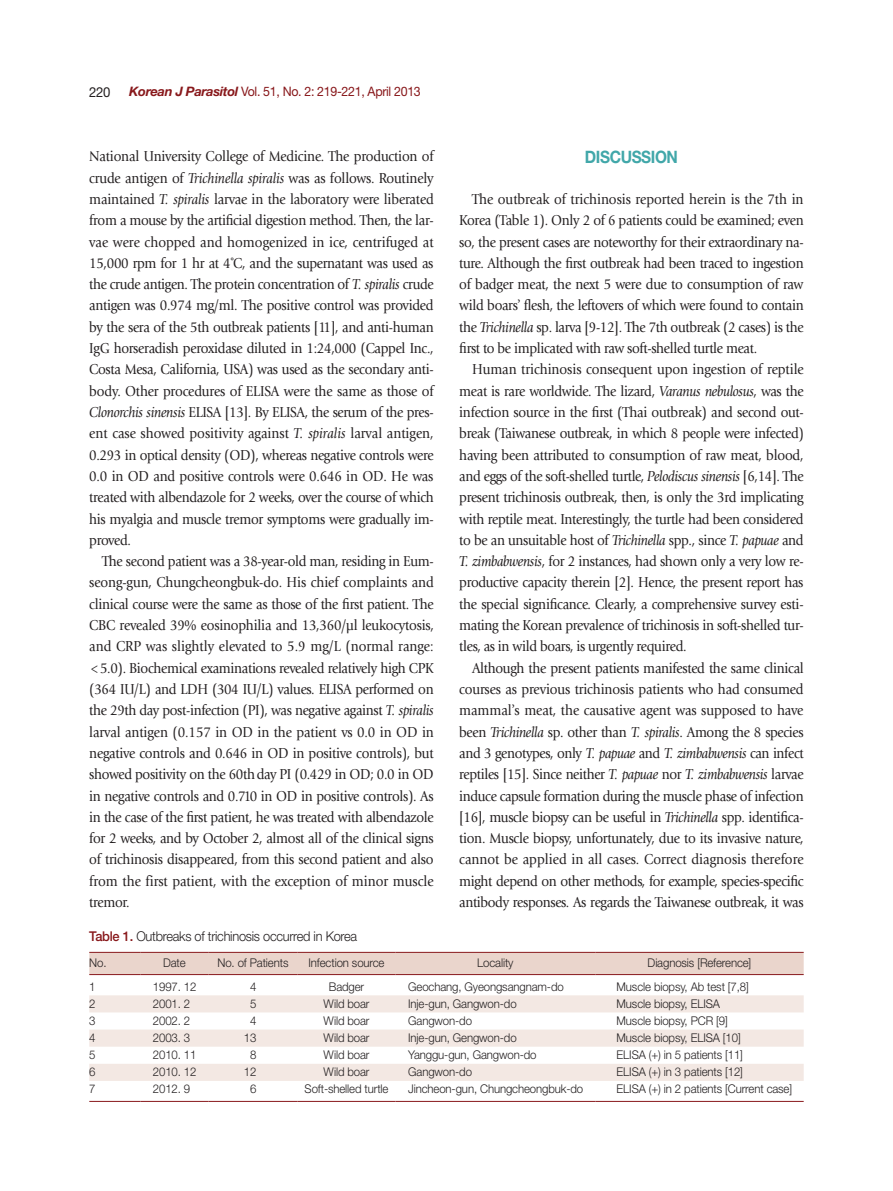
<style>
.page{position:relative;width:893px;height:1191px;background:#fff}
.page>*{position:absolute;margin:0;border:0;box-sizing:border-box;transform-origin:0 0}
.본문_대제목{font:700 17.1px "Helvetica Neue LT Std";letter-spacing:-.025em;color:#41a7a9;scale:.9 1}
.본문{font:15px/21.3px "Giovanni Std";letter-spacing:-.025em;color:#231f20;text-align:justify;scale:.9 1}
.하시라{font:13.8px "Helvetica Neue LT Std";color:#231f20;scale:.95 1}
.표_제목__그림_설명{font:300 13.5px "Helvetica Neue LT Std";letter-spacing:-.02em;color:#231f20;scale:.95 1}
.하시라-2{font:13.05px "Helvetica Neue LT Std";letter-spacing:-.025em;color:#88181b;scale:.95 1}
.표_본문{font:300 12px "Helvetica Neue LT Std";letter-spacing:-.01em;color:#231f20;scale:.95 1}
.s1{font-weight:700;font-style:italic}
.s2{font-style:italic}
.s3{font-family:"Minion Pro"}
.s4{font-weight:500;color:#88181b}
</style>
<div class="page">
<div style="left:89px;top:953px;width:715px;height:21px;background:#ead5cc"></div>
<svg style="left:89px;top:975px;width:715px;height:126px"></svg>
<svg style="left:89px;top:995px;width:715px;height:85px;fill:#f3e8e3"></svg>
<hr style="left:89px;top:952px;width:51px;height:1px;background:#88181b">
<hr style="left:140px;top:952px;width:68px;height:1px;background:#88181b">
<hr style="left:208px;top:952px;width:90px;height:1px;background:#88181b">
<hr style="left:298px;top:952px;width:97px;height:1px;background:#88181b">
<hr style="left:395px;top:952px;width:200px;height:1px;background:#88181b">
<hr style="left:595px;top:952px;width:209px;height:1px;background:#88181b">
<hr style="left:89px;top:974px;width:51px;height:1px;background:#88181b">
<hr style="left:140px;top:974px;width:68px;height:1px;background:#88181b">
<hr style="left:208px;top:974px;width:90px;height:1px;background:#88181b">
<hr style="left:298px;top:974px;width:97px;height:1px;background:#88181b">
<hr style="left:395px;top:974px;width:200px;height:1px;background:#88181b">
<hr style="left:595px;top:974px;width:209px;height:1px;background:#88181b">
<hr style="left:89px;top:1101px;width:51px;height:1px;background:#88181b">
<hr style="left:140px;top:1101px;width:68px;height:1px;background:#88181b">
<hr style="left:208px;top:1101px;width:90px;height:1px;background:#88181b">
<hr style="left:298px;top:1101px;width:97px;height:1px;background:#88181b">
<hr style="left:395px;top:1101px;width:200px;height:1px;background:#88181b">
<hr style="left:595px;top:1101px;width:209px;height:1px;background:#88181b">
<p class="하시라" style="left:89px;top:83px;width:24px">220</p>
<p class="하시라-2" style="left:129px;top:84px;width:308px"><span class="s1">Korean J Parasitol</span> Vol. 51, No. 2: 219-221, April 2013</p>
<p class="본문" style="left:89px;top:146px;width:384px">National University College of Medicine. The production of crude antigen of <span class="s2">Trichinella spiralis</span> was as follows. Routinely maintained <span class="s2">T. spiralis</span> larvae in the laboratory were liberated from a mouse by the artificial digestion method. Then, the lar&shy;vae were chopped and homogenized in ice, centrifuged at 15,000 rpm for 1 hr at 4˚C, and the supernatant was used as the crude antigen. The protein concentration of <span class="s2">T. spiralis</span> crude antigen was 0.974 mg/ml. The positive control was provided by the sera of the 5th outbreak patients [11], and anti-human IgG horseradish peroxidase diluted in 1:24,000 (Cappel Inc., Costa Mesa, California, USA) was used as the secondary anti&shy;body. Other procedures of ELISA were the same as those of <span class="s2">Clonorchis sinensis</span> ELISA [13]. By ELISA, the serum of the pres&shy;ent case showed positivity against <span class="s2">T. spiralis</span> larval antigen, 0.293 in optical density (OD), whereas negative controls were 0.0 in OD and positive controls were 0.646 in OD. He was treated with albendazole for 2 weeks, over the course of which his myalgia and muscle tremor symptoms were gradually im&shy;proved.</p>
<p class="본문" style="left:89px;top:551px;width:384px;text-indent:13px">The second patient was a 38-year-old man, residing in Eum&shy;seong-gun, Chungcheongbuk-do. His chief complaints and clinical course were the same as those of the first patient. The CBC revealed 39% eosinophilia and 13,360/µl leukocytosis, and CRP was slightly elevated to 5.9 mg/L (normal range: <span class="s3">&lt;</span>5.0). Biochemical examinations revealed relatively high CPK (364 IU/L) and LDH (304 IU/L) values. ELISA performed on the 29th day post-infection (PI), was negative against <span class="s2">T. spiralis </span>larval antigen (0.157 in OD in the patient vs 0.0 in OD in negative controls and 0.646 in OD in positive controls), but showed positivity on the 60thday PI (0.429 in OD; 0.0 in OD in negative controls and 0.710 in OD in positive controls). As in the case of the first patient, he was treated with albendazole for 2 weeks, and by October 2, almost all of the clinical signs of trichinosis disappeared, from this second patient and also from the first patient, with the exception of minor muscle tremor.</p>
<p class="본문_대제목" style="left:585px;top:146px;width:105px">DISCUSSION</p>
<p class="본문" style="left:459px;top:188px;width:384px;text-indent:13px">The outbreak of trichinosis reported herein is the 7th in Korea (Table 1). Only 2 of 6 patients could be examined; even so, the present cases are noteworthy for their extraordinary na&shy;ture. Although the first outbreak had been traced to ingestion of badger meat, the next 5 were due to consumption of raw wild boars<span class="s3">’</span> flesh, the leftovers of which were found to contain the <span class="s2">Trichinella</span> sp. larva [9-12]. The 7th outbreak (2 cases) is the first to be implicated with raw soft-shelled turtle meat.</p>
<p class="본문" style="left:459px;top:359px;width:384px;text-indent:13px">Human trichinosis consequent upon ingestion of reptile meat is rare worldwide. The lizard, <span class="s2">Varanus nebulosus</span>, was the infection source in the first (Thai outbreak) and second out&shy;break (Taiwanese outbreak, in which 8 people were infected) having been attributed to consumption of raw meat, blood, and eggs of the soft-shelled turtle, <span class="s2">Pelodiscus sinensis</span> [6,14]. The present trichinosis outbreak, then, is only the 3rd implicating with reptile meat. Interestingly, the turtle had been considered to be an unsuitable host of <span class="s2">Trichinella</span> spp., since <span class="s2">T. papuae</span> and <span class="s2">T. zimbabwensis</span>, for 2 instances, had shown only a very low re&shy;productive capacity therein [2]. Hence, the present report has the special significance. Clearly, a comprehensive survey esti&shy;mating the Korean prevalence of trichinosis in soft-shelled tur&shy;tles, as in wild boars, is urgently required.</p>
<p class="본문" style="left:459px;top:657px;width:384px;text-indent:13px">Although the present patients manifested the same clinical courses as previous trichinosis patients who had consumed mammal<span class="s3">’</span>s meat, the causative agent was supposed to have been <span class="s2">Trichinella</span> sp. other than <span class="s2">T. spiralis</span>. Among the 8 species and 3 genotypes, only <span class="s2">T. papuae</span> and <span class="s2">T. zimbabwensis</span> can infect reptiles [15]. Since neither <span class="s2">T. papuae</span> nor <span class="s2">T. zimbabwensis</span> larvae induce capsule formation during the muscle phase of infection [16], muscle biopsy can be useful in <span class="s2">Trichinella</span> spp. identifica&shy;tion. Muscle biopsy, unfortunately, due to its invasive nature, cannot be applied in all cases. Correct diagnosis therefore might depend on other methods, for example, species-specific antibody responses. As regards the Taiwanese outbreak, it was</p>
<p class="표_제목__그림_설명" style="left:89px;top:928px;width:284px"><span class="s4">Table 1.</span> Outbreaks of trichinosis occurred in Korea</p>
<p class="표_본문" style="left:89px;top:955px;width:20px">No.</p>
<p class="표_본문" style="left:163px;top:955px;width:25px">Date</p>
<p class="표_본문" style="left:217px;top:955px;width:76px">No. of Patients</p>
<p class="표_본문" style="left:309px;top:955px;width:82px">Infection source</p>
<p class="표_본문" style="left:477px;top:955px;width:40px">Locality</p>
<p class="표_본문" style="left:648px;top:955px;width:111px">Diagnosis [Reference]</p>
<p class="표_본문" style="left:89px;top:979px;width:8px">1</p>
<p class="표_본문" style="left:153px;top:979px;width:47px">1997. 12</p>
<p class="표_본문" style="left:250px;top:979px;width:8px">4</p>
<p class="표_본문" style="left:329px;top:979px;width:39px">Badger</p>
<p class="표_본문" style="left:408px;top:979px;width:165px">Geochang, Gyeongsangnam-do</p>
<p class="표_본문" style="left:617px;top:979px;width:141px">Muscle biopsy, Ab test [7,8]</p>
<p class="표_본문" style="left:89px;top:996px;width:8px">2</p>
<p class="표_본문" style="left:153px;top:996px;width:41px">2001. 2</p>
<p class="표_본문" style="left:250px;top:996px;width:8px">5</p>
<p class="표_본문" style="left:324px;top:996px;width:50px">Wild boar</p>
<p class="표_본문" style="left:408px;top:996px;width:116px">Inje-gun, Gangwon-do</p>
<p class="표_본문" style="left:617px;top:996px;width:110px">Muscle biopsy, ELISA</p>
<p class="표_본문" style="left:89px;top:1013px;width:8px">3</p>
<p class="표_본문" style="left:153px;top:1013px;width:41px">2002. 2</p>
<p class="표_본문" style="left:250px;top:1013px;width:8px">4</p>
<p class="표_본문" style="left:324px;top:1013px;width:50px">Wild boar</p>
<p class="표_본문" style="left:408px;top:1013px;width:69px">Gangwon-do</p>
<p class="표_본문" style="left:617px;top:1013px;width:119px">Muscle biopsy, PCR [9]</p>
<p class="표_본문" style="left:89px;top:1030px;width:8px">4</p>
<p class="표_본문" style="left:153px;top:1030px;width:41px">2003. 3</p>
<p class="표_본문" style="left:244px;top:1030px;width:15px">13</p>
<p class="표_본문" style="left:324px;top:1030px;width:50px">Wild boar</p>
<p class="표_본문" style="left:408px;top:1030px;width:116px">Inje-gun, Gengwon-do</p>
<p class="표_본문" style="left:617px;top:1030px;width:132px">Muscle biopsy, ELISA [10]</p>
<p class="표_본문" style="left:89px;top:1047px;width:8px">5</p>
<p class="표_본문" style="left:153px;top:1047px;width:47px">2010. 11</p>
<p class="표_본문" style="left:250px;top:1047px;width:8px">8</p>
<p class="표_본문" style="left:324px;top:1047px;width:50px">Wild boar</p>
<p class="표_본문" style="left:408px;top:1047px;width:137px">Yanggu-gun, Gangwon-do</p>
<p class="표_본문" style="left:617px;top:1047px;width:135px">ELISA (+) in 5 patients [11]</p>
<p class="표_본문" style="left:89px;top:1064px;width:8px">6</p>
<p class="표_본문" style="left:153px;top:1064px;width:47px">2010. 12</p>
<p class="표_본문" style="left:244px;top:1064px;width:15px">12</p>
<p class="표_본문" style="left:324px;top:1064px;width:50px">Wild boar</p>
<p class="표_본문" style="left:408px;top:1064px;width:69px">Gangwon-do</p>
<p class="표_본문" style="left:617px;top:1064px;width:135px">ELISA (+) in 3 patients [12]</p>
<p class="표_본문" style="left:89px;top:1081px;width:8px">7</p>
<p class="표_본문" style="left:153px;top:1081px;width:41px">2012. 9</p>
<p class="표_본문" style="left:250px;top:1081px;width:8px">6</p>
<p class="표_본문" style="left:305px;top:1081px;width:90px">Soft-shelled turtle</p>
<p class="표_본문" style="left:408px;top:1081px;width:186px">Jincheon-gun, Chungcheongbuk-do</p>
<p class="표_본문" style="left:617px;top:1081px;width:186px">ELISA (+) in 2 patients [Current case]</p>
</div>
